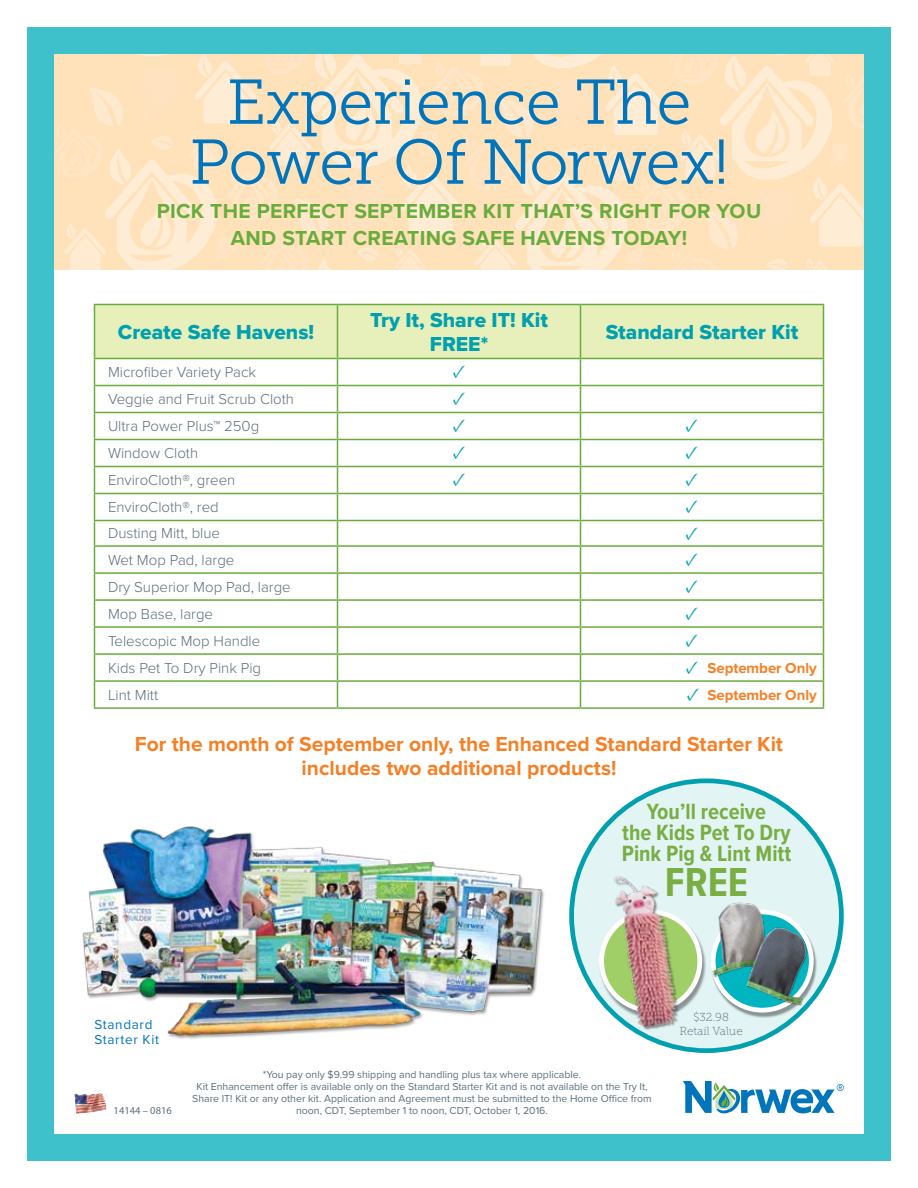
<style>
.page{position:relative;width:918px;height:1188px;background:#fff}
.page>*{position:absolute;margin:0;border:0;box-sizing:border-box;transform-origin:0 0}
.t1{font:63px/60px "Museo Slab 300";letter-spacing:-.01em;color:#0075bc;text-align:center}
.t2{font:700 42px "Proxima Nova Cond";color:#79ae42}
.t3{font:700 22.95px/21px "Proxima Nova Cond";color:#79ae42;text-align:center}
.t4{font:700 21px/24px "Proxima Nova";color:#f58025;text-align:center}
.t5{font:700 21px/27px "Proxima Nova";letter-spacing:.015em;color:#68ac3c;text-align:center}
.t6{font:21px/24px "Proxima Nova Extrabld";color:#00a0af;text-align:center}
.t7{font:700 18.6px "Minion Pro";color:#00a0af}
.t8{font:300 15px "Proxima Nova";color:#5c6f7c}
.t9{font:700 15px "Proxima Nova";letter-spacing:-.005em;color:#f58025}
.t10{font:13.5px/15px "Proxima Nova";letter-spacing:.05em;color:#0075bc}
.t11{font:11.55px/13.2px "Museo Slab 100";color:#5c6f7c;text-align:center}
.t12{font:10.5px/12px "Proxima Nova";color:#5c6f7c;text-align:center}
.t13{font:10.5px "Myriad Pro";color:#5c6f7c}
.s1{font-family:"Minion Pro";font-size:18.6px;color:#00a0af}
</style>
<div class="page">
<div style="left:27px;top:27px;width:864px;height:1134px;background:#3ec1ca"></div>
<div style="left:54px;top:54px;width:810px;height:1080px;background:#fff"></div>
<svg style="left:54px;top:54px;width:810px;height:216px;background:#ffe4c1"></svg>
<svg style="left:683px;top:1081px;width:161px;height:33px"></svg>
<img style="left:74px;top:1094px;width:33px;height:20px">
<svg style="left:94px;top:304px;width:730px;height:403px"></svg>
<hr style="left:94px;top:707px;width:244px;height:2px;background:#68ac3c">
<hr style="left:338px;top:707px;width:242px;height:2px;background:#68ac3c">
<hr style="left:580px;top:707px;width:244px;height:2px;background:#68ac3c">
<img style="left:82px;top:826px;width:462px;height:213px">
<div style="left:572px;top:781px;width:269px;height:270px;background:#e3f4f5;border-radius:50%"></div>
<div style="left:599px;top:911px;width:108px;height:108px;background:#000;opacity:.4"></div>
<svg style="left:602px;top:912px;width:98px;height:98px"></svg>
<div style="left:599px;top:910px;width:103px;height:103px;border:5px solid #fff;border-radius:50%"></div>
<div style="left:711px;top:912px;width:107px;height:106px;background:#000;opacity:.4"></div>
<img style="left:705px;top:902px;width:108px;height:106px">
<img style="left:610px;top:876px;width:75px;height:158px">
<h1 class="t1" style="left:189px;top:73px;width:541px">Experience The<br>Power Of Norwex!</h1>
<h3 class="t5" style="left:157px;top:198px;width:606px">PICK THE PERFECT SEPTEMBER KIT THAT’S RIGHT FOR YOU<br>AND START CREATING SAFE HAVENS TODAY!</h3>
<h3 class="t6" style="left:118px;top:321px;width:198px">Create Safe Havens!</h3>
<h3 class="t6" style="left:370px;top:309px;width:179px">Try It, Share IT! Kit<br>FREE*</h3>
<h3 class="t6" style="left:606px;top:321px;width:194px">Standard Starter Kit</h3>
<h3 class="t8" style="left:108px;top:363px;width:150px">Microfiber Variety Pack</h3>
<h3 class="t7" style="left:453px;top:358px;width:14px">✓</h3>
<h3 class="t8" style="left:108px;top:390px;width:188px">Veggie and Fruit Scrub Cloth</h3>
<h3 class="t7" style="left:453px;top:385px;width:14px">✓</h3>
<h3 class="t8" style="left:108px;top:417px;width:153px">Ultra Power Plus™ 250g</h3>
<h3 class="t7" style="left:453px;top:412px;width:14px">✓</h3>
<h3 class="t7" style="left:686px;top:412px;width:14px">✓</h3>
<h3 class="t8" style="left:108px;top:444px;width:92px">Window Cloth</h3>
<h3 class="t7" style="left:453px;top:439px;width:14px">✓</h3>
<h3 class="t7" style="left:686px;top:439px;width:14px">✓</h3>
<h3 class="t8" style="left:108px;top:471px;width:129px">EnviroCloth®, green</h3>
<h3 class="t7" style="left:453px;top:466px;width:14px">✓</h3>
<h3 class="t7" style="left:686px;top:466px;width:14px">✓</h3>
<h3 class="t8" style="left:108px;top:498px;width:112px">EnviroCloth®, red</h3>
<h3 class="t7" style="left:686px;top:493px;width:14px">✓</h3>
<h3 class="t8" style="left:108px;top:524px;width:114px">Dusting Mitt, blue</h3>
<h3 class="t7" style="left:686px;top:520px;width:14px">✓</h3>
<h3 class="t8" style="left:108px;top:551px;width:128px">Wet Mop Pad, large</h3>
<h3 class="t7" style="left:686px;top:546px;width:14px">✓</h3>
<h3 class="t8" style="left:108px;top:578px;width:184px">Dry Superior Mop Pad, large</h3>
<h3 class="t7" style="left:686px;top:573px;width:14px">✓</h3>
<h3 class="t8" style="left:108px;top:605px;width:107px">Mop Base, large</h3>
<h3 class="t7" style="left:686px;top:600px;width:14px">✓</h3>
<h3 class="t8" style="left:108px;top:632px;width:154px">Telescopic Mop Handle</h3>
<h3 class="t7" style="left:686px;top:627px;width:14px">✓</h3>
<h3 class="t8" style="left:108px;top:659px;width:155px">Kids Pet To Dry Pink Pig</h3>
<h3 class="t9" style="left:686px;top:659px;width:133px"><span class="s1">✓</span> September Only</h3>
<h3 class="t8" style="left:108px;top:686px;width:52px">Lint Mitt</h3>
<h3 class="t9" style="left:687px;top:686px;width:131px"><span class="s1">✓</span> September Only</h3>
<h3 class="t4" style="left:135px;top:733px;width:650px">For the month of September only, the Enhanced Standard Starter Kit includes two additional products!</h3>
<h3 class="t3" style="left:622px;top:802px;width:171px">You’ll receive<br>the Kids Pet To Dry<br>Pink Pig &amp; Lint Mitt</h3>
<h2 class="t2" style="left:665px;top:857px;width:85px">FREE</h2>
<p class="t10" style="left:94px;top:1017px;width:66px">Standard<br>Starter Kit</p>
<p class="t12" style="left:192px;top:1068px;width:461px">*You pay only $9.99 shipping and handling plus tax where applicable.<br>Kit Enhancement offer is available only on the Standard Starter Kit and is not available on the Try It,<br>Share IT! Kit or any other kit. Application and Agreement must be submitted to the Home Office from</p>
<p class="t13" style="left:114px;top:1104px;width:60px">14144 – 0816</p>
<p class="t12" style="left:296px;top:1104px;width:253px">noon, CDT, September 1 to noon, CDT, October 1, 2016.</p>
<p class="t11" style="left:680px;top:1011px;width:65px">$32.98<br>Retail Value</p>
</div>
